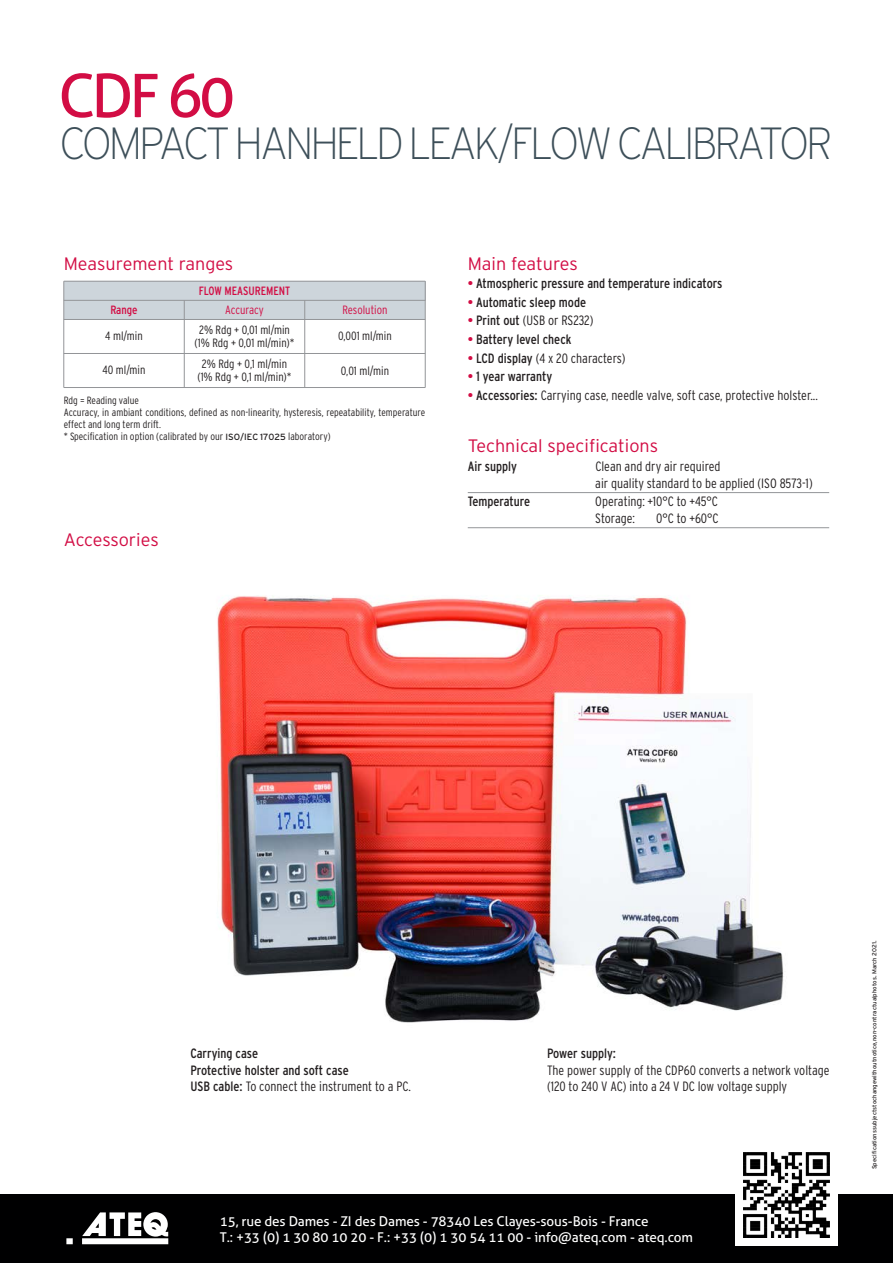
<style>
.page{position:relative;width:893px;height:1263px;background:#fff}
.page>*{position:absolute;margin:0;border:0;box-sizing:border-box;transform-origin:0 0}
.t1{font:60px "Aller";color:#d20d44}
.t2{font:200 45px "Interstate";letter-spacing:-.075em;color:#3d4f59;scale:.94 1}
.t3{font:300 18px "Interstate";color:#d20d44}
.t4{font:300 condensed 13.5px/16.5px "Interstate";color:#231f20}
.t5{font:condensed 13.5px/16.5px "Interstate";color:#231f20}
.t6{font:13.5px/16.2px "Aller";letter-spacing:-.01em;color:#fff}
.t7{font:300 condensed 12px/13.5px "Interstate";color:#231f20;text-align:center}
.t8{font:condensed 12px "Interstate";color:#d20d44}
.t9{font:300 condensed 12px "Interstate";color:#d20d44}
.t10{font:300 condensed 10.5px/12px "Interstate";color:#231f20}
.t11{font:6px "Interstate";color:#231f20}
.s1{color:#d20d44}
.s2{font-weight:400;color:#d20d44}
.s3{font-weight:400}
.s4{font-weight:400;font-stretch:normal;font-size:9px}
.s5{font-weight:300}
</style>
<div class="page">
<div style="left:0;top:1194px;width:893px;height:69px;background:#000001"></div>
<svg style="left:66px;top:1212px;width:102px;height:32px"></svg>
<div style="left:736px;top:1144px;width:102px;height:102px;background:#fff"></div>
<hr style="left:468px;top:492px;width:361px;height:1px;background:#939598">
<hr style="left:468px;top:527px;width:361px;height:1px;background:#939598">
<div style="left:64px;top:281px;width:361px;height:19px;background:#cdd5db"></div>
<div style="left:64px;top:300px;width:120px;height:19px;background:#cdd5db"></div>
<div style="left:184px;top:300px;width:121px;height:19px;background:#cdd5db"></div>
<div style="left:305px;top:300px;width:120px;height:19px;background:#cdd5db"></div>
<hr style="left:64px;top:281px;width:1px;height:106px;background:#939598">
<hr style="left:184px;top:300px;width:1px;height:87px;background:#939598">
<hr style="left:304px;top:300px;width:1px;height:87px;background:#939598">
<hr style="left:425px;top:281px;width:1px;height:106px;background:#939598">
<hr style="left:64px;top:281px;width:361px;height:1px;background:#939598">
<hr style="left:64px;top:300px;width:361px;height:1px;background:#939598">
<hr style="left:64px;top:319px;width:361px;height:1px;background:#939598">
<hr style="left:64px;top:353px;width:361px;height:1px;background:#939598">
<hr style="left:64px;top:387px;width:361px;height:1px;background:#939598">
<img style="left:217px;top:595px;width:567px;height:428px">
<img style="left:744px;top:1152px;width:85px;height:86px">
<h1 class="t1" style="left:58px;top:59px;width:178px">CDF 60</h1>
<h2 class="t2" style="left:59px;top:117px;width:824px">COMPACT HANHELD LEAK/FLOW CALIBRATOR</h2>
<h3 class="t3" style="left:64px;top:253px;width:171px">Measurement ranges</h3>
<h3 class="t3" style="left:468px;top:253px;width:112px">Main features</h3>
<p class="t5" style="left:468px;top:275px;width:256px"><span class="s1">•</span> Atmospheric pressure and temperature indicators</p>
<p class="t5" style="left:468px;top:294px;width:120px"><span class="s1">•</span> Automatic sleep mode</p>
<p class="t4" style="left:468px;top:312px;width:127px"><span class="s2">•</span> <span class="s3">Print out</span> (USB or RS232)</p>
<p class="t5" style="left:468px;top:331px;width:105px"><span class="s1">•</span> Battery level check</p>
<p class="t4" style="left:468px;top:350px;width:159px"><span class="s2">•</span> <span class="s3">LCD display</span> (4 x 20 characters)</p>
<p class="t5" style="left:468px;top:368px;width:86px"><span class="s1">•</span> 1 year warranty</p>
<p class="t4" style="left:468px;top:387px;width:352px"><span class="s2">•</span> <span class="s3">Accessories:</span> Carrying case, needle valve, soft case, protective holster...</p>
<p class="t8" style="left:199px;top:284px;width:93px">FLOW MEASUREMENT</p>
<p class="t8" style="left:110px;top:303px;width:29px">Range</p>
<p class="t9" style="left:225px;top:303px;width:40px">Accuracy</p>
<p class="t9" style="left:342px;top:303px;width:47px">Resolution</p>
<p class="t7" style="left:105px;top:330px;width:39px">4 ml/min</p>
<p class="t7" style="left:195px;top:323px;width:101px">2% Rdg + 0,01 ml/min (1% Rdg + 0,01 ml/min)*</p>
<p class="t7" style="left:338px;top:330px;width:55px">0,001 ml/min</p>
<p class="t7" style="left:102px;top:364px;width:45px">40 ml/min</p>
<p class="t7" style="left:197px;top:357px;width:96px">2% Rdg + 0,1 ml/min (1% Rdg + 0,1 ml/min)*</p>
<p class="t7" style="left:341px;top:364px;width:50px">0,01 ml/min</p>
<p class="t10" style="left:64px;top:394px;width:363px">Rdg = Reading value<br>Accuracy, in ambiant conditions, defined as non-linearity, hysteresis, repeatability, temperature effect and long term drift.<br>* Specification in option (calibrated by our <span class="s4">ISO/IEC 17025</span> laboratory)</p>
<h3 class="t3" style="left:468px;top:436px;width:192px">Technical specifications</h3>
<p class="t5" style="left:468px;top:458px;width:51px">Air supply</p>
<p class="t4" style="left:595px;top:458px;width:219px">Clean and dry air required<br>air quality standard to be applied (ISO 8573-1)</p>
<p class="t5" style="left:468px;top:493px;width:64px">Temperature</p>
<p class="t4" style="left:595px;top:493px;width:124px">Operating: +10°C to +45°C<br>Storage:</p>
<p class="t4" style="left:656px;top:510px;width:64px">0°C to +60°C</p>
<h3 class="t3" style="left:64px;top:529px;width:96px">Accessories</h3>
<p class="t5" style="left:190px;top:1045px;width:222px">Carrying case<br>Protective holster and soft case<br>USB cable: <span class="s5">To connect the instrument to a PC.</span></p>
<p class="t5" style="left:547px;top:1045px;width:71px">Power supply:</p>
<p class="t4" style="left:547px;top:1062px;width:284px">The power supply of the CDP60 converts a network voltage (120 to 240 V AC) into a 24 V DC low voltage supply</p>
<p class="t6" style="left:220px;top:1213px;width:475px">15, rue des Dames - ZI des Dames - 78340 Les Clayes-sous-Bois - France<br>T.: +33 (0) 1 30 80 10 20 - F.: +33 (0) 1 30 54 11 00 - info@ateq.com - ateq.com</p>
<p class="t11" style="left:871px;top:1169px;width:231px;rotate:-90deg">Specificationssubjectstochangewithoutnotice,non-contractualphotos. March 2021.</p>
</div>
